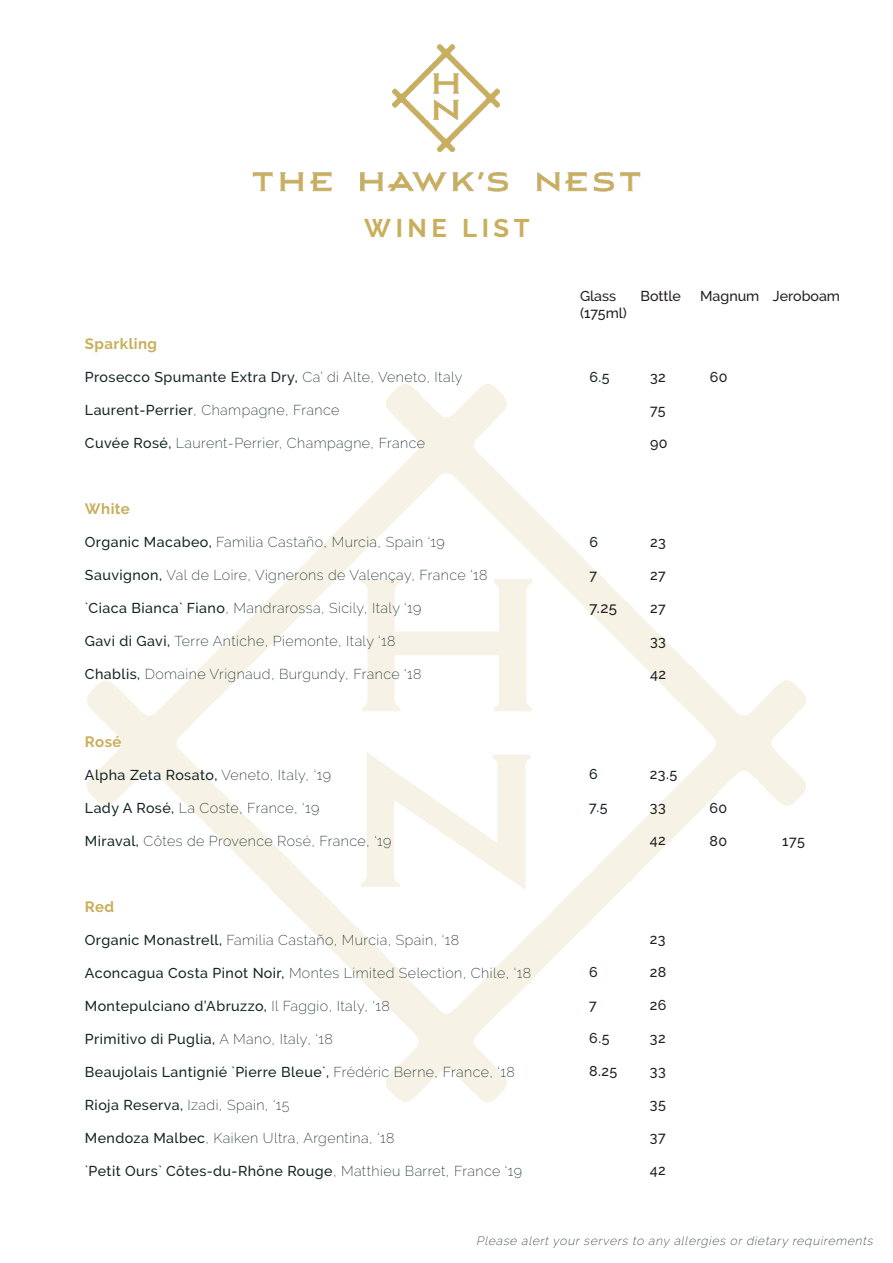
<style>
.page{position:relative;width:893px;height:1263px;background:#fff}
.page>*{position:absolute;margin:0;border:0;box-sizing:border-box;transform-origin:0 0}
.t1{font:700 25.5px "Raleway";letter-spacing:.18em;color:#c9af5c}
.t2{font:700 15px "Raleway";letter-spacing:.03em;color:#c9af5c}
.t3{font:500 15px "Raleway";color:#231f20}
.t4{font:200 14.25px "Raleway";letter-spacing:.03em;color:#142625}
.t5{font:500 14.25px "Raleway";letter-spacing:.03em;color:#142625}
.t6{font:500 14.25px "Raleway";letter-spacing:.01em;color:#231f20}
.t7{font:italic 200 12px "Raleway";color:#142625}
.s1{font-weight:200}
.s2{font-weight:500}
</style>
<div class="page">
<img style="left:88px;top:385px;width:717px;height:716px">
<img style="left:252px;top:172px;width:389px;height:20px">
<img style="left:393px;top:45px;width:107px;height:106px">
<p class="t1" style="left:364px;top:213px;width:167px">WINE LIST</p>
<p class="t2" style="left:85px;top:335px;width:74px">Sparkling</p>
<p class="t5" style="left:85px;top:369px;width:379px">Prosecco Spumante Extra Dry, <span class="s1">Ca’ di Alte, Veneto, Italy</span></p>
<p class="t4" style="left:85px;top:401px;width:256px"><span class="s2">Laurent-Perrier</span>, Champagne, France</p>
<p class="t4" style="left:85px;top:434px;width:342px"><span class="s2">Cuvée Rosé,</span> Laurent-Perrier, Champagne, France</p>
<p class="t2" style="left:85px;top:500px;width:47px">White</p>
<p class="t4" style="left:85px;top:533px;width:361px"><span class="s2">Organic Macabeo,</span> Familia Castaño, Murcia, Spain ‘19</p>
<p class="t4" style="left:85px;top:566px;width:404px"><span class="s2">Sauvignon,</span> Val de Loire, Vignerons de Valençay, France ‘18</p>
<p class="t4" style="left:85px;top:599px;width:338px"><span class="s2">`Ciaca Bianca` Fiano</span>, Mandrarossa, Sicily, Italy ‘19</p>
<p class="t4" style="left:85px;top:632px;width:312px"><span class="s2">Gavi di Gavi,</span> Terre Antiche, Piemonte, Italy ‘18</p>
<p class="t4" style="left:85px;top:665px;width:338px"><span class="s2">Chablis,</span> Domaine Vrignaud, Burgundy, France ‘18</p>
<p class="t2" style="left:85px;top:733px;width:38px">Rosé</p>
<p class="t5" style="left:85px;top:766px;width:248px">Alpha Zeta Rosato, <span class="s1">Veneto, Italy, ‘19</span></p>
<p class="t4" style="left:85px;top:799px;width:236px"><span class="s2">Lady A Rosé,</span> La Coste, France, ‘19</p>
<p class="t4" style="left:85px;top:832px;width:308px"><span class="s2">Miraval,</span> Côtes de Provence Rosé, France, ‘19</p>
<p class="t2" style="left:85px;top:898px;width:31px">Red</p>
<p class="t4" style="left:85px;top:931px;width:376px"><span class="s2">Organic Monastrell,</span> Familia Castaño, Murcia, Spain, ‘18</p>
<p class="t4" style="left:85px;top:964px;width:448px"><span class="s2">Aconcagua Costa Pinot Noir,</span> Montes Limited Selection, Chile, ‘18</p>
<p class="t5" style="left:85px;top:997px;width:306px">Montepulciano d’Abruzzo, <span class="s1">Il Faggio, Italy, ‘18</span></p>
<p class="t5" style="left:85px;top:1030px;width:249px">Primitivo di Puglia, <span class="s1">A Mano, Italy, ‘18</span></p>
<p class="t5" style="left:85px;top:1063px;width:431px">Beaujolais Lantignié `Pierre Bleue`, <span class="s1">Frédéric Berne, France, ‘18</span></p>
<p class="t4" style="left:85px;top:1096px;width:206px"><span class="s2">Rioja Reserva,</span> Izadi, Spain, ‘15</p>
<p class="t4" style="left:85px;top:1129px;width:311px"><span class="s2">Mendoza Malbec</span>, Kaiken Ultra, Argentina, ‘18</p>
<p class="t5" style="left:85px;top:1162px;width:439px">`Petit Ours` Côtes-du-Rhône Rouge<span class="s1">, Matthieu Barret, France ‘19</span></p>
<p class="t6" style="left:580px;top:288px;width:38px">Glass</p>
<p class="t6" style="left:580px;top:305px;width:48px">(175ml)</p>
<p class="t6" style="left:640px;top:288px;width:42px">Bottle</p>
<p class="t6" style="left:700px;top:288px;width:61px">Magnum</p>
<p class="t6" style="left:773px;top:288px;width:69px">Jeroboam</p>
<p class="t5" style="left:589px;top:369px;width:22px">6.5</p>
<p class="t6" style="left:650px;top:369px;width:17px">32</p>
<p class="t6" style="left:650px;top:402px;width:17px">75</p>
<p class="t6" style="left:650px;top:435px;width:19px">90</p>
<p class="t6" style="left:710px;top:369px;width:19px">60</p>
<p class="t5" style="left:589px;top:534px;width:10px">6</p>
<p class="t5" style="left:589px;top:567px;width:9px">7</p>
<p class="t3" style="left:589px;top:599px;width:29px">7.25</p>
<p class="t6" style="left:650px;top:534px;width:17px">23</p>
<p class="t6" style="left:650px;top:567px;width:17px">27</p>
<p class="t6" style="left:650px;top:600px;width:17px">27</p>
<p class="t6" style="left:650px;top:633px;width:17px">33</p>
<p class="t6" style="left:650px;top:666px;width:18px">42</p>
<p class="t5" style="left:589px;top:766px;width:10px">6</p>
<p class="t5" style="left:589px;top:799px;width:20px">7.5</p>
<p class="t6" style="left:650px;top:766px;width:29px">23.5</p>
<p class="t6" style="left:650px;top:799px;width:17px">33</p>
<p class="t6" style="left:650px;top:832px;width:18px">42</p>
<p class="t6" style="left:709px;top:799px;width:19px">60</p>
<p class="t6" style="left:709px;top:832px;width:19px">80</p>
<p class="t6" style="left:782px;top:832px;width:24px">175</p>
<p class="t5" style="left:589px;top:964px;width:10px">6</p>
<p class="t5" style="left:589px;top:997px;width:9px">7</p>
<p class="t6" style="left:589px;top:1030px;width:22px">6.5</p>
<p class="t6" style="left:589px;top:1063px;width:30px">8.25</p>
<p class="t6" style="left:650px;top:931px;width:17px">23</p>
<p class="t6" style="left:650px;top:964px;width:18px">28</p>
<p class="t6" style="left:650px;top:997px;width:18px">26</p>
<p class="t6" style="left:650px;top:1030px;width:17px">32</p>
<p class="t6" style="left:650px;top:1063px;width:17px">33</p>
<p class="t6" style="left:650px;top:1096px;width:17px">35</p>
<p class="t6" style="left:650px;top:1129px;width:17px">37</p>
<p class="t6" style="left:650px;top:1162px;width:18px">42</p>
<p class="t7" style="left:476px;top:1233px;width:401px">Please alert your servers to any allergies or dietary requirements</p>
</div>
